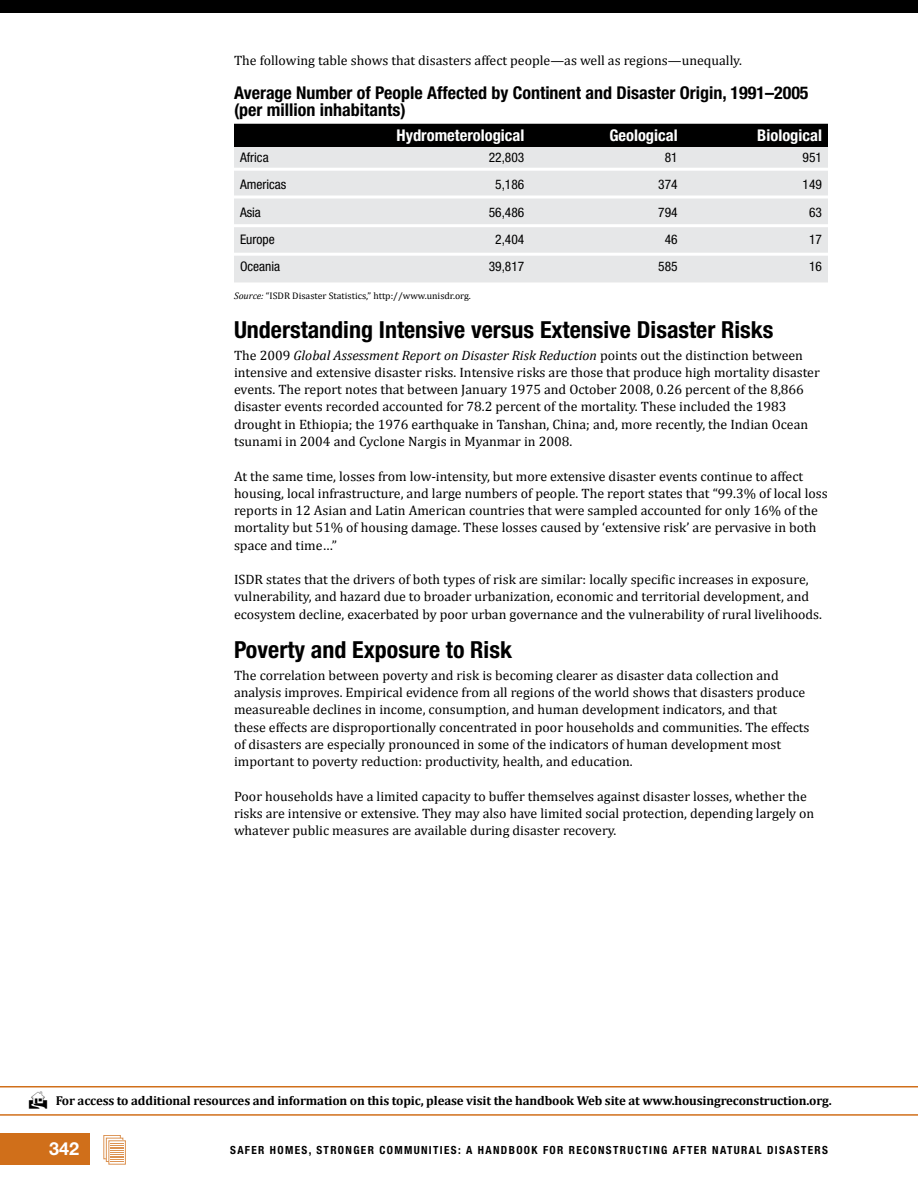
<style>
.page{position:relative;width:918px;height:1188px;background:#fff}
.page>*{position:absolute;margin:0;border:0;box-sizing:border-box;transform-origin:0 0}
.t1{font:700 condensed 23.55px "Helvetica Neue LT Std";color:#000}
.t2{font:700 18px "Helvetica Neue LT Std";color:#fff}
.t3{font:700 condensed 17.7px/17.2px "Helvetica Neue LT Std";color:#000}
.t4{font:700 condensed 16.2px "Helvetica Neue LT Std";color:#fff}
.t5{font:13.65px/17.2px "Cambria";color:#000}
.t6{font:condensed 13.2px "Helvetica Neue LT Std";color:#000}
.t7{font:700 12.9px "Cambria";letter-spacing:-.01em;color:#000}
.t8{font:700 condensed 11.25px "Helvetica Neue LT Std";letter-spacing:.12em;color:#000}
.t9{font:9.6px "Cambria";color:#000}
.s1{font-style:italic}
</style>
<div class="page">
<div style="left:0;top:1134px;width:90px;height:31px;background:#d06f1a"></div>
<svg style="left:105px;top:1137px;width:14px;height:20px"></svg>
<div style="left:103px;top:1135px;width:18px;height:24px;border:1px solid #dc9353"></div>
<svg style="left:106px;top:1138px;width:17px;height:24px"></svg>
<svg style="left:110px;top:1142px;width:13px;height:20px"></svg>
<div style="left:108px;top:1140px;width:18px;height:25px;border:1px solid #dc9353"></div>
<svg style="left:111px;top:1143px;width:13px;height:19px"></svg>
<div style="left:0;top:0;width:918px;height:13px;background:#000"></div>
<div style="left:234px;top:124px;width:594px;height:23px;background:#000"></div>
<div style="left:234px;top:147px;width:594px;height:135px;background:#e6e7e8"></div>
<hr style="left:234px;top:168px;width:594px;height:3px;background:#fff">
<hr style="left:234px;top:195px;width:594px;height:3px;background:#fff">
<hr style="left:234px;top:224px;width:594px;height:3px;background:#fff">
<hr style="left:234px;top:253px;width:594px;height:3px;background:#fff">
<hr style="left:0;top:1086px;width:918px;height:2px;background:#d06f1a">
<hr style="left:0;top:1114px;width:918px;height:2px;background:#d06f1a">
<p class="t5" style="left:234px;top:51px;width:509px">The following table shows that disasters affect people—as well as regions—unequally.</p>
<p class="t3" style="left:234px;top:84px;width:576px">Average Number of People Affected by Continent and Disaster Origin, 1991–2005 (per million inhabitants)</p>
<p class="t4" style="left:397px;top:126px;width:129px">Hydrometerological</p>
<p class="t4" style="left:609px;top:126px;width:70px">Geological</p>
<p class="t4" style="left:757px;top:126px;width:66px">Biological</p>
<p class="t6" style="left:240px;top:150px;width:30px">Africa</p>
<p class="t6" style="left:489px;top:150px;width:37px">22,803</p>
<p class="t6" style="left:665px;top:150px;width:14px">81</p>
<p class="t6" style="left:803px;top:150px;width:21px">951</p>
<p class="t6" style="left:240px;top:177px;width:48px">Americas</p>
<p class="t6" style="left:495px;top:177px;width:31px">5,186</p>
<p class="t6" style="left:658px;top:177px;width:21px">374</p>
<p class="t6" style="left:803px;top:177px;width:21px">149</p>
<p class="t6" style="left:240px;top:204px;width:22px">Asia</p>
<p class="t6" style="left:489px;top:204px;width:37px">56,486</p>
<p class="t6" style="left:658px;top:204px;width:21px">794</p>
<p class="t6" style="left:809px;top:204px;width:14px">63</p>
<p class="t6" style="left:240px;top:231px;width:36px">Europe</p>
<p class="t6" style="left:495px;top:231px;width:31px">2,404</p>
<p class="t6" style="left:665px;top:231px;width:14px">46</p>
<p class="t6" style="left:809px;top:231px;width:14px">17</p>
<p class="t6" style="left:240px;top:258px;width:42px">Oceania</p>
<p class="t6" style="left:489px;top:258px;width:37px">39,817</p>
<p class="t6" style="left:658px;top:258px;width:21px">585</p>
<p class="t6" style="left:809px;top:258px;width:14px">16</p>
<p class="t9" style="left:234px;top:290px;width:238px"><span class="s1">Source:</span> “ISDR Disaster Statistics,” http://www.unisdr.org.</p>
<h1 class="t1" style="left:234px;top:315px;width:541px">Understanding Intensive versus Extensive Disaster Risks</h1>
<p class="t5" style="left:234px;top:346px;width:587px">The 2009 <span class="s1">Global Assessment Report on Disaster Risk Reduction</span> points out the distinction between intensive and extensive disaster risks. Intensive risks are those that produce high mortality disaster events. The report notes that between January 1975 and October 2008, 0.26 percent of the 8,866 disaster events recorded accounted for 78.2 percent of the mortality. These included the 1983 drought in Ethiopia; the 1976 earthquake in Tanshan, China; and, more recently, the Indian Ocean tsunami in 2004 and Cyclone Nargis in Myanmar in 2008.</p>
<p class="t5" style="left:234px;top:467px;width:595px">At the same time, losses from low-intensity, but more extensive disaster events continue to affect housing, local infrastructure, and large numbers of people. The report states that “99.3% of local loss reports in 12 Asian and Latin American countries that were sampled accounted for only 16% of the mortality but 51% of housing damage. These losses caused by ‘extensive risk’ are pervasive in both space and time…”</p>
<p class="t5" style="left:234px;top:571px;width:589px">ISDR states that the drivers of both types of risk are similar: locally specific increases in exposure, vulnerability, and hazard due to broader urbanization, economic and territorial development, and ecosystem decline, exacerbated by poor urban governance and the vulnerability of rural livelihoods.</p>
<h1 class="t1" style="left:234px;top:635px;width:280px">Poverty and Exposure to Risk</h1>
<p class="t5" style="left:234px;top:666px;width:577px">The correlation between poverty and risk is becoming clearer as disaster data collection and analysis improves. Empirical evidence from all regions of the world shows that disasters produce measureable declines in income, consumption, and human development indicators, and that these effects are disproportionally concentrated in poor households and communities. The effects of disasters are especially pronounced in some of the indicators of human development most important to poverty reduction: productivity, health, and education.</p>
<p class="t5" style="left:234px;top:787px;width:582px">Poor households have a limited capacity to buffer themselves against disaster losses, whether the risks are intensive or extensive. They may also have limited social protection, depending largely on whatever public measures are available during disaster recovery.</p>
<p class="t7" style="left:29px;top:1093px;width:804px">★ For access to additional resources and information on this topic, please visit the handbook Web site at www.housingreconstruction.org.</p>
<h2 class="t2" style="left:49px;top:1137px;width:32px">342</h2>
<p class="t8" style="left:230px;top:1143px;width:599px">SAFER HOMES, STRONGER COMMUNITIES: A HANDBOOK FOR RECONSTRUCTING AFTER NATURAL DISASTERS</p>
</div>
